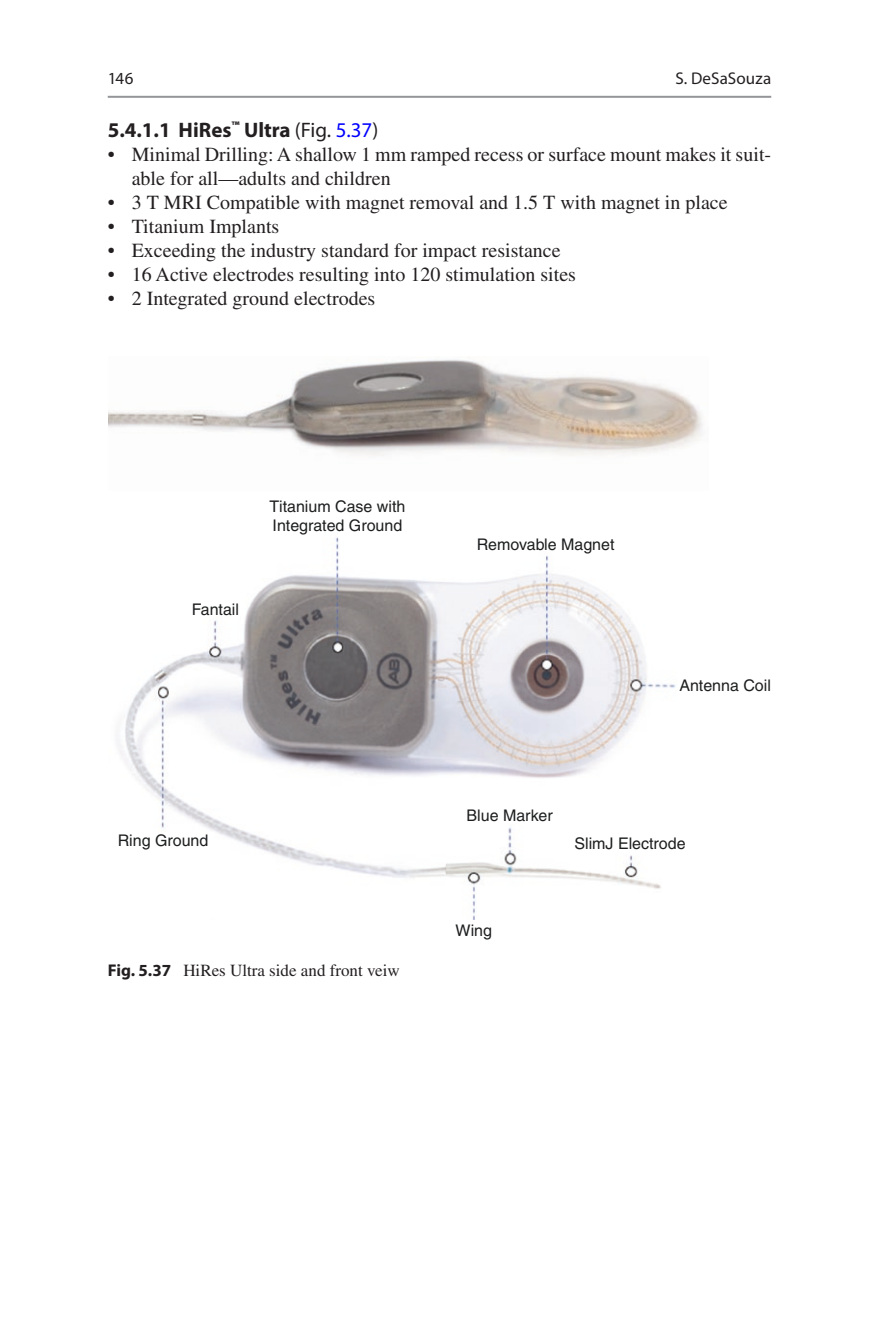
<style>
.page{position:relative;width:879px;height:1333px;background:#fff}
.page>*{position:absolute;margin:0;border:0;box-sizing:border-box;transform-origin:0 0}
.t1{font:700 21px "Myriad Pro";color:#231f20}
.t2{font:20px/24px "Times LT Std";color:#231f20}
.t3{font:17px "Times LT Std";color:#231f20}
.t4{font:17px "Myriad Pro Regular 2";letter-spacing:.01em;color:#231f20}
.t5{font:17px "Myriad Pro";color:#231f20}
.t6{font:16px/19.2px "Helvetica 11";color:#1d1e1f}
.s1{font-weight:400}
.s2{font-weight:400;color:#00f}
.s3{font-family:"Myriad Pro";font-weight:700}
</style>
<div class="page">
<img style="left:117px;top:537px;width:559px;height:382px">
<img style="left:108px;top:359px;width:595px;height:97px">
<hr style="left:108px;top:96px;width:663px;height:2px;background:#939598">
<p class="t4" style="left:675px;top:68px;width:97px">S. DeSaSouza</p>
<p class="t5" style="left:108px;top:68px;width:27px">146</p>
<p class="t1" style="left:108px;top:116px;width:272px">5.4.1.1 HiRes<sup>™</sup> Ultra <span class="s1">(Fig.</span> <span class="s2">5.37</span><span class="s1">)</span></p>
<p class="t2" style="left:132px;top:142px;width:641px;text-indent:-24px">• Minimal Drilling: A shallow 1 mm ramped recess or surface mount makes it suit&shy;able for all—adults and children</p>
<p class="t2" style="left:108px;top:190px;width:621px">• 3 T MRI Compatible with magnet removal and 1.5 T with magnet in place</p>
<p class="t2" style="left:108px;top:214px;width:173px">• Titanium Implants</p>
<p class="t2" style="left:108px;top:238px;width:454px">• Exceeding the industry standard for impact resistance</p>
<p class="t2" style="left:108px;top:262px;width:470px">• 16 Active electrodes resulting into 120 stimulation sites</p>
<p class="t2" style="left:108px;top:286px;width:269px">• 2 Integrated ground electrodes</p>
<p class="t6" style="left:192px;top:600px;width:49px">Fantail</p>
<p class="t6" style="left:269px;top:496px;width:138px">Titanium Case with<br>Integrated Ground</p>
<p class="t6" style="left:118px;top:830px;width:92px">Ring Ground</p>
<p class="t3" style="left:108px;top:960px;width:294px"><span class="s3">Fig. 5.37</span> HiRes Ultra side and front veiw</p>
<p class="t6" style="left:477px;top:534px;width:139px">Removable Magnet</p>
<p class="t6" style="left:466px;top:806px;width:88px">Blue Marker</p>
<p class="t6" style="left:679px;top:675px;width:93px">Antenna Coil</p>
<p class="t6" style="left:455px;top:920px;width:38px">Wing</p>
<p class="t6" style="left:574px;top:833px;width:113px">SlimJ Electrode</p>
</div>
